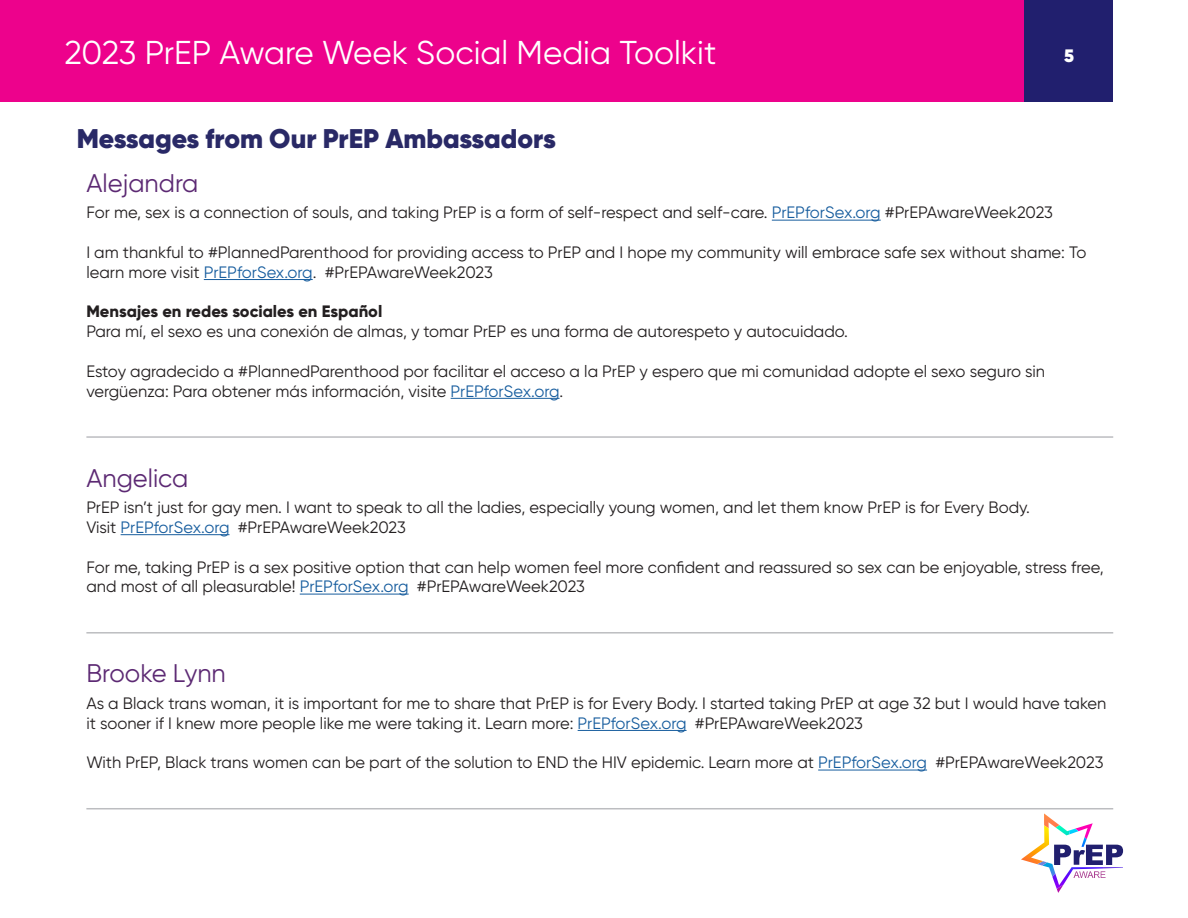
<style>
.page{position:relative;width:1188px;height:918px;background:#fff}
.page>*{position:absolute;margin:0;border:0;box-sizing:border-box;transform-origin:0 0}
.t1{font:33px "Gilroy";color:#fff}
.t2{font:900 27px "Gilroy";color:#292966}
.Paragraph_Style_1{font:25.5px "Gilroy";color:#5c2973}
.t3{font:900 18px "Gilroy";color:#fff}
.body{font:16.5px/19.8px "Gilroy";color:#231f20}
.body-2{font:800 16.5px "Gilroy";color:#231f20}
.s1{color:#175d9e}
</style>
<div class="page">
<div style="left:0;top:0;width:1026px;height:102px;background:#ed028c"></div>
<div style="left:1024px;top:0;width:89px;height:102px;background:#211f6e"></div>
<svg style="left:1070px;top:845px;width:53px;height:20px"></svg>
<img style="left:1044px;top:866px;width:10px;height:10px">
<img style="left:1044px;top:813px;width:15px;height:12px">
<img style="left:1037px;top:825px;width:33px;height:41px">
<img style="left:1021px;top:825px;width:28px;height:39px">
<img style="left:1057px;top:867px;width:66px;height:26px">
<img style="left:1052px;top:867px;width:51px;height:22px">
<img style="left:1075px;top:823px;width:18px;height:15px">
<img style="left:1069px;top:829px;width:18px;height:18px">
<hr style="left:772px;top:220px;width:109px;height:1px;background:#175d9e">
<hr style="left:204px;top:279px;width:109px;height:1px;background:#175d9e">
<hr style="left:451px;top:398px;width:109px;height:1px;background:#175d9e">
<hr style="left:86px;top:436px;width:1027px;height:2px;background:#bcbdc0">
<hr style="left:121px;top:534px;width:109px;height:1px;background:#175d9e">
<hr style="left:300px;top:594px;width:109px;height:1px;background:#175d9e">
<hr style="left:86px;top:632px;width:1027px;height:2px;background:#bcbdc0">
<hr style="left:578px;top:730px;width:109px;height:1px;background:#175d9e">
<hr style="left:818px;top:770px;width:109px;height:1px;background:#175d9e">
<hr style="left:86px;top:808px;width:1027px;height:1px;background:#bcbdc0">
<h1 class="t1" style="left:64px;top:33px;width:653px">2023 PrEP Aware Week Social Media Toolkit</h1>
<p class="t3" style="left:1064px;top:44px;width:11px">5</p>
<h1 class="t2" style="left:77px;top:122px;width:481px">Messages from Our PrEP Ambassadors</h1>
<p class="Paragraph_Style_1" style="left:86px;top:167px;width:114px">Alejandra</p>
<p class="body" style="left:86px;top:203px;width:968px">For me, sex is a connection of souls, and taking PrEP is a form of self-respect and self-care. <span class="s1">PrEPforSex.org</span> #PrEPAwareWeek2023</p>
<p class="body" style="left:86px;top:242px;width:1002px">I am thankful to #PlannedParenthood for providing access to PrEP and I hope my community will embrace safe sex without shame: To learn more visit <span class="s1">PrEPforSex.org</span>. #PrEPAwareWeek2023</p>
<p class="body-2" style="left:86px;top:301px;width:297px">Mensajes en redes sociales en Español</p>
<p class="body" style="left:86px;top:321px;width:763px">Para mí, el sexo es una conexión de almas, y tomar PrEP es una forma de autorespeto y autocuidado.</p>
<p class="body" style="left:86px;top:361px;width:960px">Estoy agradecido a #PlannedParenthood por facilitar el acceso a la PrEP y espero que mi comunidad adopte el sexo seguro sin vergüenza: Para obtener más información, visite <span class="s1">PrEPforSex.org</span>.</p>
<p class="Paragraph_Style_1" style="left:86px;top:462px;width:104px">Angelica</p>
<p class="body" style="left:86px;top:497px;width:945px">PrEP isn’t just for gay men. I want to speak to all the ladies, especially young women, and let them know PrEP is for Every Body.<br>Visit <span class="s1">PrEPforSex.org</span> #PrEPAwareWeek2023</p>
<p class="body" style="left:86px;top:557px;width:1019px">For me, taking PrEP is a sex positive option that can help women feel more confident and reassured so sex can be enjoyable, stress free, and most of all pleasurable! <span class="s1">PrEPforSex.org</span> #PrEPAwareWeek2023</p>
<p class="Paragraph_Style_1" style="left:86px;top:658px;width:141px">Brooke Lynn</p>
<p class="body" style="left:86px;top:693px;width:1021px">As a Black trans woman, it is important for me to share that PrEP is for Every Body. I started taking PrEP at age 32 but I would have taken it sooner if I knew more people like me were taking it. Learn more: <span class="s1">PrEPforSex.org</span> #PrEPAwareWeek2023</p>
<p class="body" style="left:86px;top:753px;width:1019px">With PrEP, Black trans women can be part of the solution to END the HIV epidemic. Learn more at <span class="s1">PrEPforSex.org</span> #PrEPAwareWeek2023</p>
</div>
